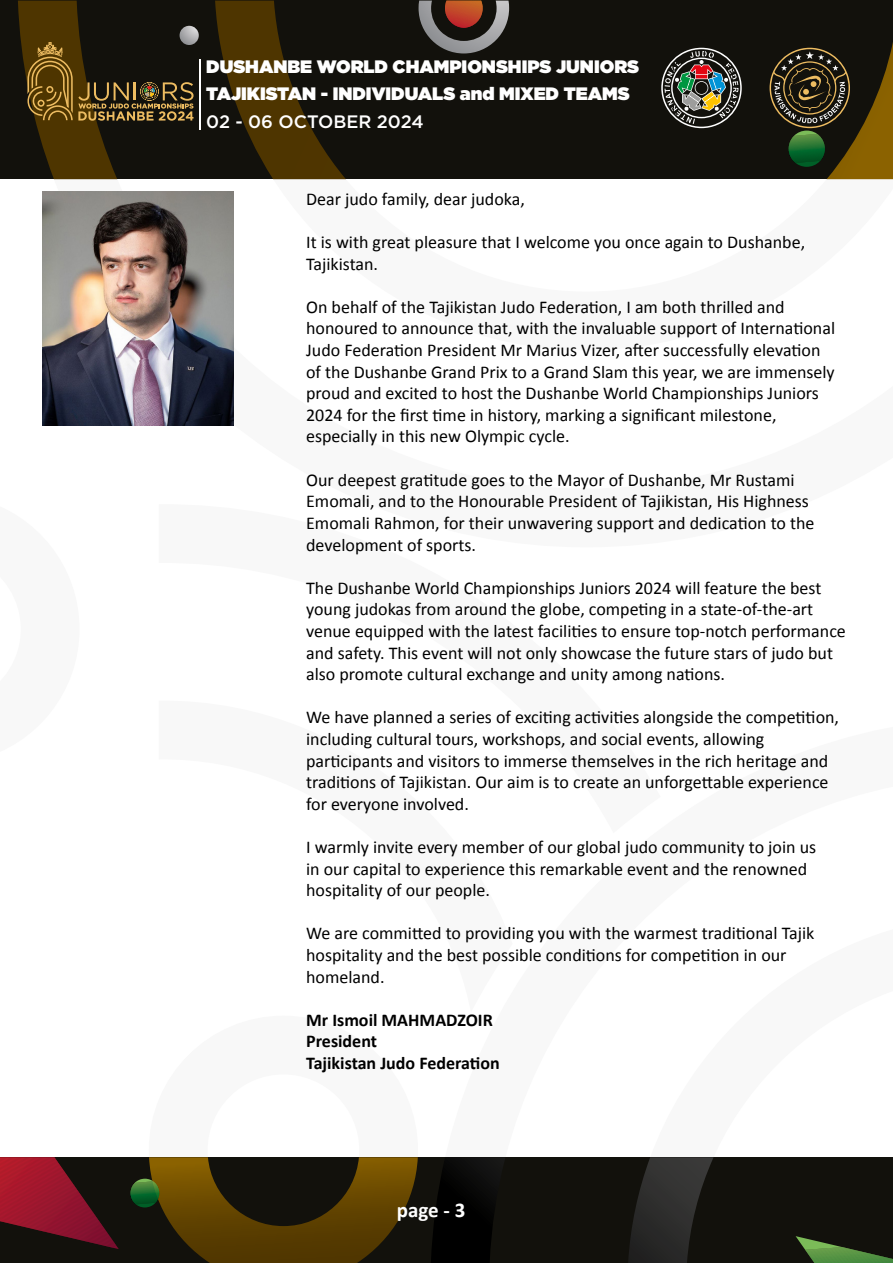
<style>
.page{position:relative;width:893px;height:1263px;background:#fff}
.page>*{position:absolute;margin:0;border:0;box-sizing:border-box;transform-origin:0 0}
.t1{font:700 21px "Calibri";color:#fff}
.t2{font:18px/21.6px "Calibri";color:#000}
.t3{font:900 18px/27.6px "Gotham";color:#fff}
.t4{font:700 18px/21.6px "Calibri";color:#000}
.t5{font:500 18px "Gotham";color:#fff}
</style>
<div class="page">
<div style="left:0;top:1157px;width:893px;height:106px;background:#12110c"></div>
<svg style="left:431px;top:1157px;width:283px;height:106px"></svg>
<svg style="left:0;top:1157px;width:119px;height:92px"></svg>
<svg style="left:130px;top:1157px;width:288px;height:106px"></svg>
<svg style="left:796px;top:1236px;width:97px;height:27px"></svg>
<div style="left:0;top:1px;width:893px;height:178px;background:#12110c"></div>
<svg style="left:18px;top:1px;width:875px;height:178px"></svg>
<hr style="left:200px;top:59px;width:1px;height:71px;background:#fff">
<svg style="left:27px;top:42px;width:167px;height:79px"></svg>
<svg style="left:661px;top:48px;width:81px;height:80px"></svg>
<svg style="left:770px;top:48px;width:80px;height:119px"></svg>
<img style="left:43px;top:191px;width:191px;height:234px">
<p class="t3" style="left:206px;top:52px;width:434px">DUSHANBE WORLD CHAMPIONSHIPS JUNIORS<br>TAJIKISTAN - INDIVIDUALS and MIXED TEAMS</p>
<p class="t5" style="left:206px;top:110px;width:219px">02 - 06 OCTOBER 2024</p>
<p class="t2" style="left:306px;top:188px;width:220px">Dear judo family, dear judoka,</p>
<p class="t2" style="left:306px;top:231px;width:500px">It is with great pleasure that I welcome you once again to Dushanbe,<br>Tajikistan.</p>
<p class="t2" style="left:306px;top:296px;width:530px">On behalf of the Tajikistan Judo Federation, I am both thrilled and honoured to announce that, with the invaluable support of International Judo Federation President Mr Marius Vizer, after successfully elevation of the Dushanbe Grand Prix to a Grand Slam this year, we are immensely proud and excited to host the Dushanbe World Championships Juniors 2024 for the first time in history, marking a significant milestone, especially in this new Olympic cycle.</p>
<p class="t2" style="left:306px;top:469px;width:510px">Our deepest gratitude goes to the Mayor of Dushanbe, Mr Rustami Emomali, and to the Honourable President of Tajikistan, His Highness Emomali Rahmon, for their unwavering support and dedication to the development of sports.</p>
<p class="t2" style="left:306px;top:577px;width:541px">The Dushanbe World Championships Juniors 2024 will feature the best young judokas from around the globe, competing in a state-of-the-art venue equipped with the latest facilities to ensure top-notch performance and safety. This event will not only showcase the future stars of judo but also promote cultural exchange and unity among nations.</p>
<p class="t2" style="left:306px;top:707px;width:534px">We have planned a series of exciting activities alongside the competition, including cultural tours, workshops, and social events, allowing participants and visitors to immerse themselves in the rich heritage and traditions of Tajikistan. Our aim is to create an unforgettable experience for everyone involved.</p>
<p class="t2" style="left:306px;top:836px;width:511px">I warmly invite every member of our global judo community to join us in our capital to experience this remarkable event and the renowned hospitality of our people.</p>
<p class="t2" style="left:306px;top:923px;width:510px">We are committed to providing you with the warmest traditional Tajik hospitality and the best possible conditions for competition in our homeland.</p>
<p class="t4" style="left:306px;top:1009px;width:195px">Mr Ismoil MAHMADZOIR<br>President<br>Tajikistan Judo Federation</p>
<p class="t1" style="left:397px;top:1197px;width:70px">page - 3</p>
</div>
